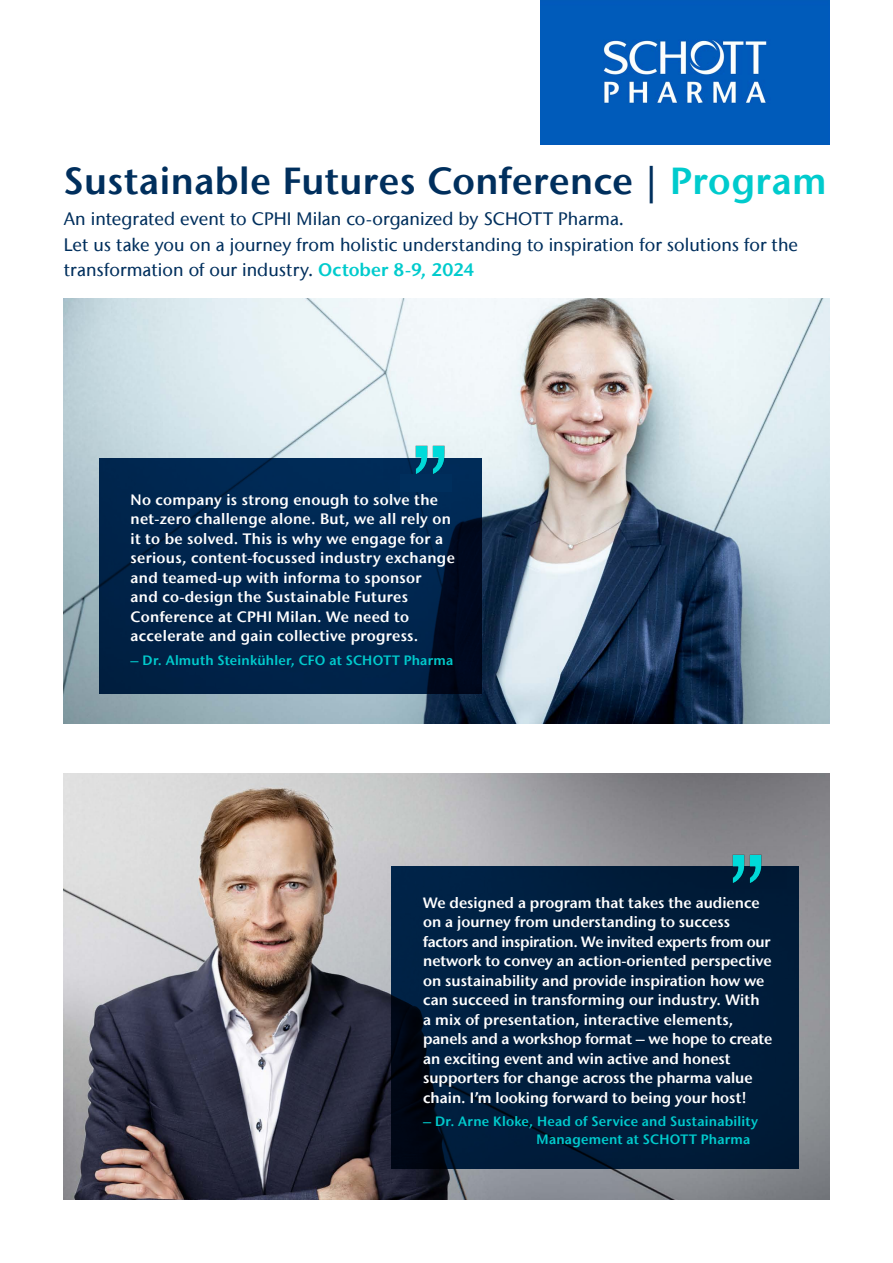
<style>
.page{position:relative;width:893px;height:1263px;background:#fff}
.page>*{position:absolute;margin:0;border:0;box-sizing:border-box;transform-origin:0 0}
.t1{font:600 37.5px "Stone Sans IIITC Com";letter-spacing:.015em;color:#002f5d}
.t2{font:500 18px/25.5px "Stone Sans IIITC Com";color:#002f5d}
.t3{font:600 15px/19.5px "Stone Sans IIITC Com";letter-spacing:.005em;color:#fff}
.t4{font:600 13.5px/18px "Stone Sans IIITC Com";letter-spacing:.015em;color:#00cbcd}
.s1{color:#00cbcd}
.s2{font-weight:600;color:#00cbcd}
</style>
<div class="page">
<img style="left:64px;top:774px;width:765px;height:425px">
<img style="left:64px;top:298px;width:765px;height:426px">
<svg style="left:391px;top:866px;width:407px;height:303px;background:#001c3a"></svg>
<svg style="left:99px;top:458px;width:382px;height:235px;background:#002349"></svg>
<img style="left:384px;top:437px;width:85px;height:42px">
<img style="left:701px;top:846px;width:85px;height:42px">
<img style="left:540px;top:0;width:289px;height:145px">
<h1 class="t1" style="left:64px;top:157px;width:764px">Sustainable Futures Conference | <span class="s1">Program</span></h1>
<p class="t2" style="left:64px;top:206px;width:736px">An integrated event to CPHI Milan co-organized by SCHOTT Pharma.<br>Let us take you on a journey from holistic understanding to inspiration for solutions for the transformation of our industry. <span class="s2">October 8-9, 2024</span></p>
<p class="t3" style="left:131px;top:490px;width:326px">No company is strong enough to solve the net-zero challenge alone. But, we all rely on it to be solved. This is why we engage for a serious, content-focussed industry exchange and teamed-up with informa to sponsor<br>and co-design the Sustainable Futures Conference at CPHI Milan. We need to accelerate and gain collective progress.</p>
<p class="t4" style="left:131px;top:651px;width:324px">– Dr. Almuth Steinkühler, CFO at SCHOTT Pharma</p>
<p class="t3" style="left:423px;top:893px;width:351px">We designed a program that takes the audience on a journey from understanding to success factors and inspiration. We invited experts from our network to convey an action-oriented perspective on sustainability and provide inspiration how we can succeed in transforming our industry. With<br>a mix of presentation, interactive elements, panels and a workshop format – we hope to create an exciting event and win active and honest supporters for change across the pharma value chain. I’m looking forward to being your host!</p>
<p class="t4" style="left:536px;top:1112px;width:223px;text-indent:-113px">– Dr. Arne Kloke, Head of Service and Sustainability<br>Management at SCHOTT Pharma</p>
</div>
